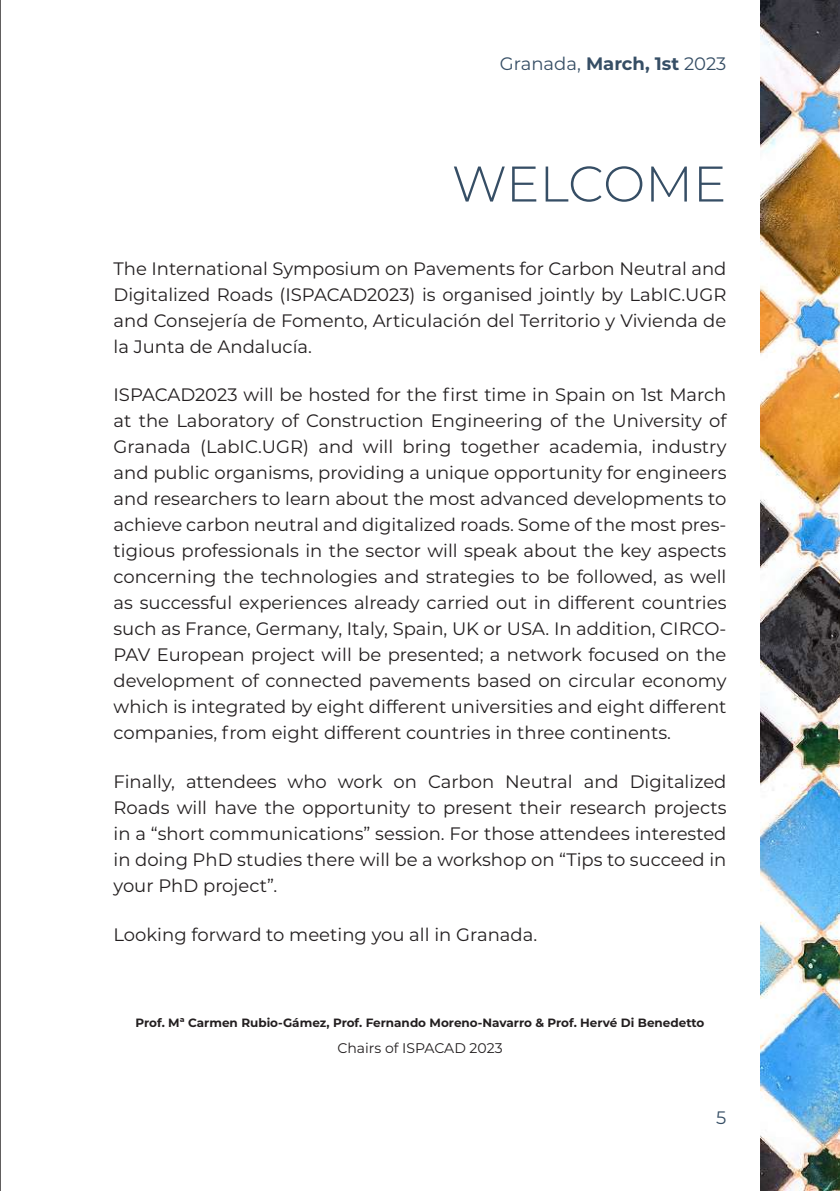
<style>
.page{position:relative;width:840px;height:1191px;background:#fff}
.page>*{position:absolute;margin:0;border:0;box-sizing:border-box;transform-origin:0 0}
.t1{font:300 50px "Montserrat";letter-spacing:-.005em;color:#364e65}
.t2{font:18px/26px "Montserrat";color:#231f20;text-align:justify}
.t3{font:18px "Montserrat";color:#364e65}
.t4{font:14px "Montserrat";color:#231f20}
.t5{font:700 12px "Montserrat";color:#231f20}
.s1{font-weight:700}
</style>
<div class="page">
<img style="left:760px;top:0;width:79px;height:1191px">
<hr style="left:0;top:0;width:1px;height:1191px;background:#231f20">
<p class="t3" style="left:499px;top:51px;width:228px">Granada, <span class="s1">March, 1st</span> 2023</p>
<h1 class="t1" style="left:451px;top:150px;width:276px">WELCOME</h1>
<p class="t2" style="left:113px;top:254px;width:614px">The International Symposium on Pavements for Carbon Neutral and Digitalized Roads (ISPACAD2023) is organised jointly by LabIC.UGR and Consejería de Fomento, Articulación del Territorio y Vivienda de la Junta de Andalucía.</p>
<p class="t2" style="left:113px;top:381px;width:614px">ISPACAD2023 will be hosted for the first time in Spain on 1st March at the Laboratory of Construction Engineering of the University of Granada (LabIC.UGR) and will bring together academia, industry and public organisms, providing a unique opportunity for engineers and researchers to learn about the most advanced developments to achieve carbon neutral and digitalized roads. Some of the most pres&shy;tigious professionals in the sector will speak about the key aspects concerning the technologies and strategies to be followed, as well as successful experiences already carried out in different countries such as France, Germany, Italy, Spain, UK or USA. In addition, CIRCO-PAV European project will be presented; a network focused on the development of connected pavements based on circular economy which is integrated by eight different universities and eight different companies, from eight different countries in three continents.</p>
<p class="t2" style="left:113px;top:768px;width:614px">Finally, attendees who work on Carbon Neutral and Digitalized Roads will have the opportunity to present their research projects in a “short communications” session. For those attendees interested in doing PhD studies there will be a workshop on “Tips to succeed in your PhD project”.</p>
<p class="t2" style="left:113px;top:920px;width:425px">Looking forward to meeting you all in Granada.</p>
<p class="t5" style="left:135px;top:1014px;width:570px">Prof. Mª Carmen Rubio-Gámez, Prof. Fernando Moreno-Navarro &amp; Prof. Hervé Di Benedetto</p>
<p class="t4" style="left:337px;top:1038px;width:167px">Chairs of ISPACAD 2023</p>
<p class="t3" style="left:715px;top:1105px;width:12px">5</p>
</div>
